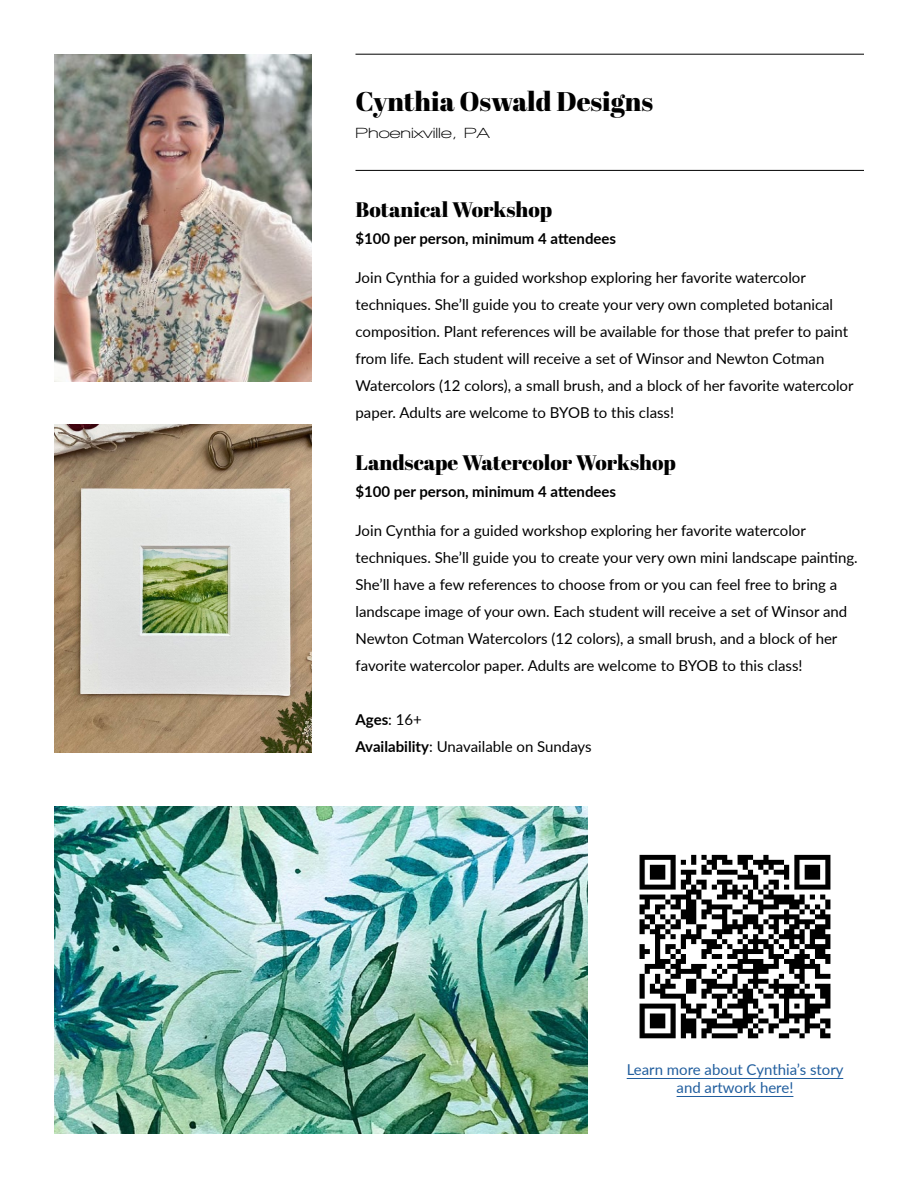
<style>
.page{position:relative;width:918px;height:1188px;background:#fff}
.page>*{position:absolute;margin:0;border:0;box-sizing:border-box;transform-origin:0 0}
.t1{font:27px "Abril Fatface";color:#000}
.t2{font:21px "Abril Fatface";color:#000}
.t3{font:15px/27px "Lato";color:#000}
.t4{font:700 15px "Lato";color:#000}
.t5{font:15px/18px "Lato";color:#215e9e;text-align:center}
.t6{font:700 15px "Walkway Expand";color:#000}
.s1{font-weight:700}
</style>
<div class="page">
<img style="left:54px;top:54px;width:258px;height:328px">
<img style="left:54px;top:424px;width:258px;height:328px">
<img style="left:54px;top:806px;width:534px;height:328px">
<hr style="left:356px;top:170px;width:508px;height:1px;background:#000">
<hr style="left:356px;top:54px;width:508px;height:1px;background:#000">
<img style="left:639px;top:854px;width:192px;height:185px">
<hr style="left:627px;top:1078px;width:216px;height:1px;background:#215e9e">
<hr style="left:677px;top:1096px;width:116px;height:1px;background:#215e9e">
<h1 class="t1" style="left:356px;top:82px;width:299px">Cynthia Oswald Designs</h1>
<p class="t6" style="left:356px;top:125px;width:136px">Phoenixville, PA</p>
<h2 class="t2" style="left:356px;top:194px;width:198px">Botanical Workshop</h2>
<p class="t4" style="left:356px;top:227px;width:262px">$100 per person, minimum 4 attendees</p>
<p class="t3" style="left:356px;top:263px;width:500px">Join Cynthia for a guided workshop exploring her favorite watercolor techniques. She’ll guide you to create your very own completed botanical composition. Plant references will be available for those that prefer to paint from life. Each student will receive a set of Winsor and Newton Cotman Watercolors (12 colors), a small brush, and a block of her favorite watercolor paper. Adults are welcome to BYOB to this class!</p>
<h2 class="t2" style="left:356px;top:448px;width:322px">Landscape Watercolor Workshop</h2>
<p class="t4" style="left:356px;top:480px;width:262px">$100 per person, minimum 4 attendees</p>
<p class="t3" style="left:356px;top:516px;width:504px">Join Cynthia for a guided workshop exploring her favorite watercolor techniques. She’ll guide you to create your very own mini landscape painting.<br>She’ll have a few references to choose from or you can feel free to bring a landscape image of your own. Each student will receive a set of Winsor and Newton Cotman Watercolors (12 colors), a small brush, and a block of her favorite watercolor paper. Adults are welcome to BYOB to this class!</p>
<p class="t3" style="left:356px;top:705px;width:238px"><span class="s1">Ages</span>: 16+<br><span class="s1">Availability</span>: Unavailable on Sundays</p>
<p class="t5" style="left:627px;top:1060px;width:218px">Learn more about Cynthia’s story and artwork here!</p>
</div>
